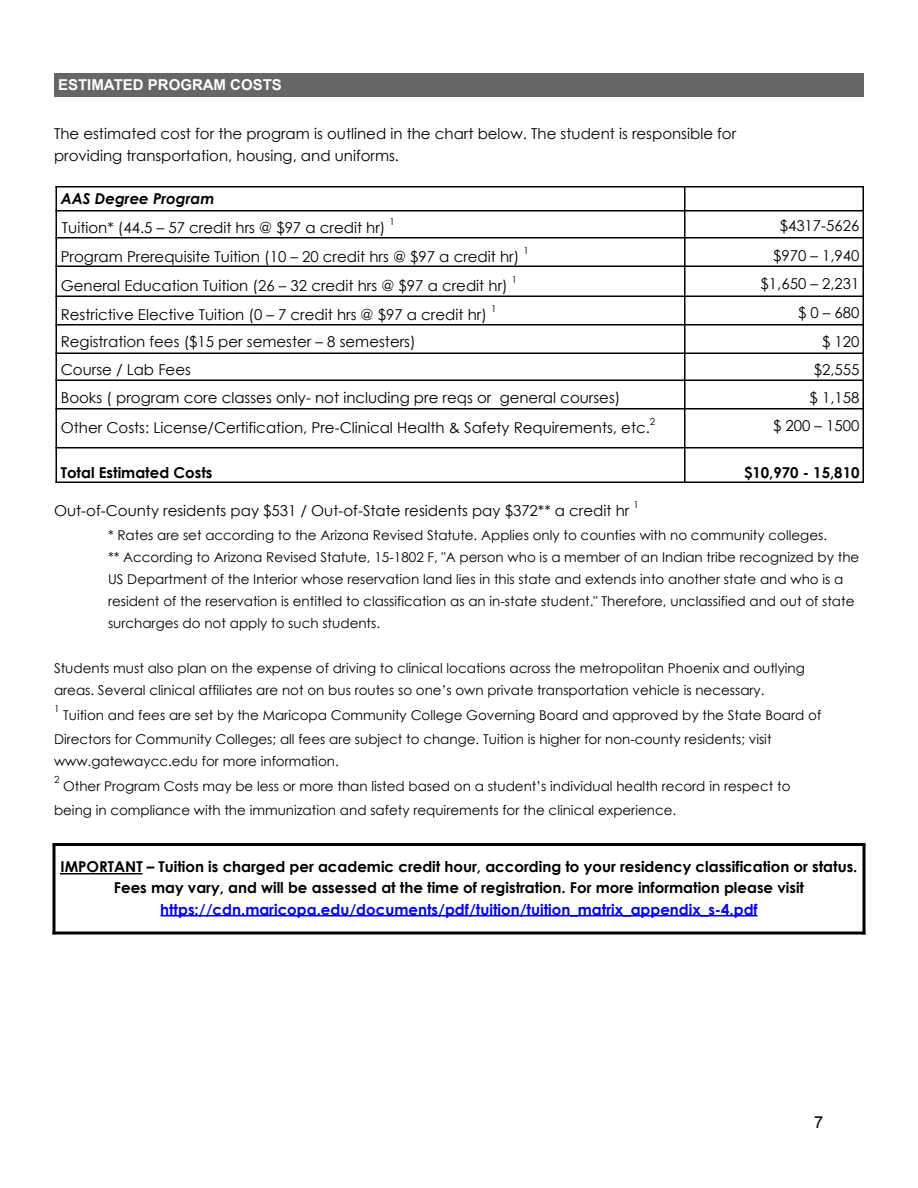
<style>
.page{position:relative;width:918px;height:1188px;background:#fff}
.page>*{position:absolute;margin:0;border:0;box-sizing:border-box;transform-origin:0 0}
.t1{font:16.5px "Arial";color:#000}
.t2{font:15px/21.5px "Century Gothic";color:#000}
.t3{font:700 15px/21.5px "Century Gothic";color:#000;text-align:center}
.t4{font:700 15px "Century Gothic";color:#00f}
.t5{font:700 15px "Arial";color:#fff}
.t6{font:italic 700 15px "Century Gothic";color:#000}
.t7{font:13.5px/22.2px "Century Gothic";color:#000}
.t8{font:9.75px "Century Gothic";color:#000}
</style>
<div class="page">
<div style="left:54px;top:73px;width:810px;height:24px;background:#666"></div>
<hr style="left:60px;top:873px;width:82px;height:1px;background:#000">
<hr style="left:160px;top:915px;width:597px;height:1px;background:#00f">
<svg style="left:52px;top:846px;width:4px;height:85px"></svg>
<svg style="left:862px;top:844px;width:4px;height:90px"></svg>
<hr style="left:52px;top:843px;width:813px;height:3px;background:#000">
<hr style="left:52px;top:931px;width:813px;height:3px;background:#000">
<hr style="left:55px;top:186px;width:2px;height:297px;background:#000">
<hr style="left:684px;top:186px;width:2px;height:297px;background:#000">
<hr style="left:862px;top:186px;width:2px;height:297px;background:#000">
<hr style="left:55px;top:186px;width:809px;height:2px;background:#000">
<hr style="left:55px;top:210px;width:809px;height:2px;background:#000">
<hr style="left:55px;top:237px;width:809px;height:2px;background:#000">
<hr style="left:55px;top:266px;width:809px;height:1px;background:#000">
<hr style="left:55px;top:296px;width:809px;height:1px;background:#000">
<hr style="left:55px;top:324px;width:809px;height:2px;background:#000">
<hr style="left:55px;top:353px;width:809px;height:1px;background:#000">
<hr style="left:55px;top:380px;width:809px;height:1px;background:#000">
<hr style="left:55px;top:408px;width:809px;height:2px;background:#000">
<hr style="left:55px;top:447px;width:809px;height:2px;background:#000">
<hr style="left:55px;top:482px;width:809px;height:1px;background:#000">
<p class="t5" style="left:58px;top:77px;width:225px">ESTIMATED PROGRAM COSTS</p>
<p class="t2" style="left:54px;top:123px;width:684px">The estimated cost for the program is outlined in the chart below. The student is responsible for providing transportation, housing, and uniforms.</p>
<p class="t6" style="left:61px;top:188px;width:155px">AAS Degree Program</p>
<p class="t2" style="left:62px;top:216px;width:325px">Tuition* (44.5 – 57 credit hrs @ $97 a credit hr)</p>
<p class="t8" style="left:390px;top:214px;width:7px">1</p>
<p class="t2" style="left:780px;top:215px;width:81px">$4317-5626</p>
<p class="t2" style="left:61px;top:245px;width:460px">Program Prerequisite Tuition (10 – 20 credit hrs @ $97 a credit hr)</p>
<p class="t8" style="left:523px;top:243px;width:7px">1</p>
<p class="t2" style="left:773px;top:244px;width:88px">$970 – 1,940</p>
<p class="t2" style="left:61px;top:274px;width:448px">General Education Tuition (26 – 32 credit hrs @ $97 a credit hr)</p>
<p class="t8" style="left:512px;top:272px;width:7px">1</p>
<p class="t2" style="left:761px;top:273px;width:100px">$1,650 – 2,231</p>
<p class="t2" style="left:61px;top:303px;width:428px">Restrictive Elective Tuition (0 – 7 credit hrs @ $97 a credit hr)</p>
<p class="t8" style="left:491px;top:301px;width:7px">1</p>
<p class="t2" style="left:798px;top:301px;width:63px">$0–680</p>
<p class="t2" style="left:61px;top:330px;width:356px">Registration fees ($15 per semester – 8 semesters)</p>
<p class="t2" style="left:822px;top:330px;width:39px">$ 120</p>
<p class="t2" style="left:61px;top:358px;width:132px">Course / Lab Fees</p>
<p class="t2" style="left:814px;top:358px;width:47px">$2,555</p>
<p class="t2" style="left:61px;top:386px;width:561px">Books ( program core classes only- not including pre reqs or general courses)</p>
<p class="t2" style="left:810px;top:386px;width:51px">$ 1,158</p>
<p class="t2" style="left:61px;top:416px;width:591px">Other Costs: License/Certification, Pre-Clinical Health &amp; Safety Requirements, etc.</p>
<p class="t8" style="left:650px;top:414px;width:7px">2</p>
<p class="t2" style="left:773px;top:414px;width:88px">$ 200 – 1500</p>
<p class="t3" style="left:61px;top:461px;width:153px">Total Estimated Costs</p>
<p class="t3" style="left:744px;top:461px;width:117px">$10,970 - 15,810</p>
<p class="t2" style="left:54px;top:499px;width:577px">Out-of-County residents pay $531 / Out-of-State residents pay $372** a credit hr</p>
<p class="t8" style="left:634px;top:497px;width:7px">1</p>
<p class="t7" style="left:108px;top:523px;width:753px">* Rates are set according to the Arizona Revised Statute. Applies only to counties with no community colleges.<br>** According to Arizona Revised Statute, 15-1802 F, "A person who is a member of an Indian tribe recognized by the US Department of the Interior whose reservation land lies in this state and extends into another state and who is a resident of the reservation is entitled to classification as an in-state student." Therefore, unclassified and out of state surcharges do not apply to such students.</p>
<p class="t7" style="left:54px;top:656px;width:752px">Students must also plan on the expense of driving to clinical locations across the metropolitan Phoenix and outlying areas. Several clinical affiliates are not on bus routes so one’s own private transportation vehicle is necessary.</p>
<p class="t8" style="left:54px;top:701px;width:7px">1</p>
<p class="t7" style="left:54px;top:703px;width:769px;line-height:23.5px;text-indent:9px">Tuition and fees are set by the Maricopa Community College Governing Board and approved by the State Board of<br>Directors for Community Colleges; all fees are subject to change. Tuition is higher for non-county residents; visit</p>
<p class="t7" style="left:54px;top:749px;width:286px">www.gatewaycc.edu for more information.</p>
<p class="t8" style="left:54px;top:772px;width:7px">2</p>
<p class="t7" style="left:54px;top:774px;width:738px;line-height:23.5px;text-indent:9px">Other Program Costs may be less or more than listed based on a student’s individual health record in respect to being in compliance with the immunization and safety requirements for the clinical experience.</p>
<p class="t3" style="left:60px;top:855px;width:799px">IMPORTANT – Tuition is charged per academic credit hour, according to your residency classification or status.<br>Fees may vary, and will be assessed at the time of registration. For more information please visit</p>
<p class="t4" style="left:160px;top:898px;width:599px">https://cdn.maricopa.edu/documents/pdf/tuition/tuition_matrix_appendix_s-4.pdf</p>
<p class="t1" style="left:814px;top:1113px;width:11px">7</p>
</div>
